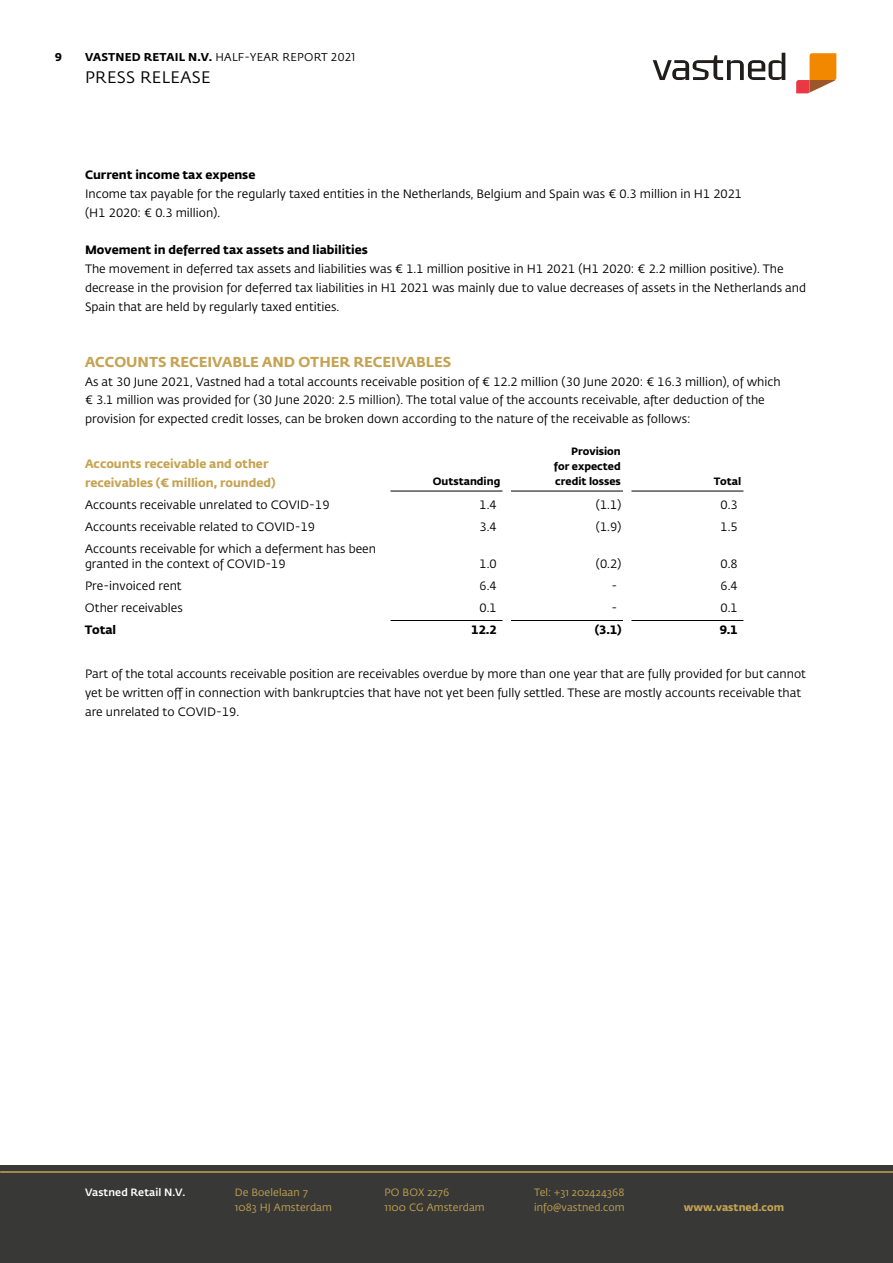
<style>
.page{position:relative;width:893px;height:1263px;background:#fff}
.page>*{position:absolute;margin:0;border:0;box-sizing:border-box;transform-origin:0 0}
.t1{font:16.5px "Fedra Sans Std";letter-spacing:.02em;color:#000}
.t2{font:700 14.25px "Fedra Sans Std";color:#c5a352}
.t3{font:12px/18.8px "Fedra Sans Std";color:#000}
.t4{font:700 12px "Fedra Sans Std";color:#000}
.t5{font:700 12px/18.8px "Fedra Sans Std";color:#c5a352}
.t6{font:11.25px "Fedra Sans Std";letter-spacing:.02em;color:#000}
.t7{font:700 11.25px "Fedra Sans Std";color:#000}
.t8{font:10.5px/15px "Fedra Sans Std";letter-spacing:.01em;color:#c5a352}
.t9{font:700 10.5px/15px "Fedra Sans Std";color:#000;text-align:justify}
.t10{font:500 10.5px "Fedra Sans Std";letter-spacing:.01em;color:#fff}
.t11{font:700 10.5px "Fedra Sans Std";color:#c5a352}
.s1{font-weight:700}
</style>
<div class="page">
<div style="left:0;top:1165px;width:893px;height:98px;background:#383936"></div>
<hr style="left:0;top:1171px;width:893px;height:2px;background:#c5a352">
<svg style="left:653px;top:53px;width:132px;height:27px"></svg>
<svg style="left:796px;top:53px;width:40px;height:40px"></svg>
<hr style="left:390px;top:491px;width:112px;height:1px;background:#000">
<hr style="left:511px;top:491px;width:112px;height:1px;background:#000">
<hr style="left:631px;top:491px;width:112px;height:1px;background:#000">
<hr style="left:390px;top:620px;width:112px;height:1px;background:#000">
<hr style="left:511px;top:620px;width:112px;height:1px;background:#000">
<hr style="left:631px;top:620px;width:112px;height:1px;background:#000">
<p class="t7" style="left:55px;top:50px;width:8px">9</p>
<p class="t6" style="left:85px;top:51px;width:272px"><span class="s1">VASTNED RETAIL N.V.</span> HALF-YEAR REPORT 2021</p>
<h1 class="t1" style="left:85px;top:68px;width:127px">PRESS RELEASE</h1>
<p class="t4" style="left:85px;top:167px;width:172px">Current income tax expense</p>
<p class="t3" style="left:85px;top:185px;width:659px">Income tax payable for the regularly taxed entities in the Netherlands, Belgium and Spain was € 0.3 million in H1 2021 (H1 2020: € 0.3 million).</p>
<p class="t4" style="left:85px;top:242px;width:284px">Movement in deferred tax assets and liabilities</p>
<p class="t3" style="left:85px;top:260px;width:722px">The movement in deferred tax assets and liabilities was € 1.1 million positive in H1 2021 (H1 2020: € 2.2 million positive). The decrease in the provision for deferred tax liabilities in H1 2021 was mainly due to value decreases of assets in the Netherlands and<br>Spain that are held by regularly taxed entities.</p>
<p class="t2" style="left:85px;top:353px;width:367px">ACCOUNTS RECEIVABLE AND OTHER RECEIVABLES</p>
<p class="t3" style="left:85px;top:372px;width:697px">As at 30 June 2021, Vastned had a total accounts receivable position of € 12.2 million (30 June 2020: € 16.3 million), of which € 3.1 million was provided for (30 June 2020: 2.5 million). The total value of the accounts receivable, after deduction of the provision for expected credit losses, can be broken down according to the nature of the receivable as follows:</p>
<p class="t5" style="left:85px;top:454px;width:192px">Accounts receivable and other receivables (€ million, rounded)</p>
<p class="t9" style="left:554px;top:444px;width:68px;text-indent:17px">Provision for expected credit losses</p>
<p class="t9" style="left:433px;top:474px;width:69px">Outstanding</p>
<p class="t9" style="left:714px;top:474px;width:29px">Total</p>
<p class="t3" style="left:85px;top:495px;width:246px">Accounts receivable unrelated to COVID-19</p>
<p class="t3" style="left:480px;top:495px;width:19px">1.4</p>
<p class="t3" style="left:596px;top:495px;width:27px">(1.1)</p>
<p class="t3" style="left:721px;top:495px;width:19px">0.3</p>
<p class="t3" style="left:85px;top:517px;width:232px">Accounts receivable related to COVID-19</p>
<p class="t3" style="left:480px;top:517px;width:19px">3.4</p>
<p class="t3" style="left:596px;top:517px;width:27px">(1.9)</p>
<p class="t3" style="left:721px;top:517px;width:19px">1.5</p>
<p class="t3" style="left:85px;top:541px;width:293px;line-height:15px">Accounts receivable for which a deferment has been granted in the context of COVID-19</p>
<p class="t3" style="left:480px;top:554px;width:19px">1.0</p>
<p class="t3" style="left:596px;top:554px;width:27px">(0.2)</p>
<p class="t3" style="left:720px;top:554px;width:19px">0.8</p>
<p class="t3" style="left:85px;top:577px;width:98px">Pre-invoiced rent</p>
<p class="t3" style="left:480px;top:577px;width:19px">6.4</p>
<p class="t3" style="left:611px;top:577px;width:7px">-</p>
<p class="t3" style="left:720px;top:577px;width:19px">6.4</p>
<p class="t3" style="left:85px;top:599px;width:99px">Other receivables</p>
<p class="t3" style="left:480px;top:599px;width:19px">0.1</p>
<p class="t3" style="left:611px;top:599px;width:7px">-</p>
<p class="t3" style="left:720px;top:599px;width:19px">0.1</p>
<p class="t4" style="left:85px;top:622px;width:33px">Total</p>
<p class="t4" style="left:471px;top:622px;width:27px">12.2</p>
<p class="t4" style="left:595px;top:622px;width:29px">(3.1)</p>
<p class="t4" style="left:720px;top:622px;width:20px">9.1</p>
<p class="t3" style="left:85px;top:665px;width:722px">Part of the total accounts receivable position are receivables overdue by more than one year that are fully provided for but cannot yet be written off in connection with bankruptcies that have not yet been fully settled. These are mostly accounts receivable that are unrelated to COVID-19.</p>
<p class="t10" style="left:85px;top:1186px;width:102px">Vastned Retail N.V.</p>
<p class="t8" style="left:235px;top:1185px;width:99px">De Boelelaan 7<br>1083 HJ Amsterdam</p>
<p class="t8" style="left:384px;top:1185px;width:102px">PO BOX 2276<br>1100 CG Amsterdam</p>
<p class="t8" style="left:534px;top:1185px;width:92px">Tel: +31 202424368 info@vastned.com</p>
<p class="t11" style="left:684px;top:1201px;width:102px">www.vastned.com</p>
</div>
